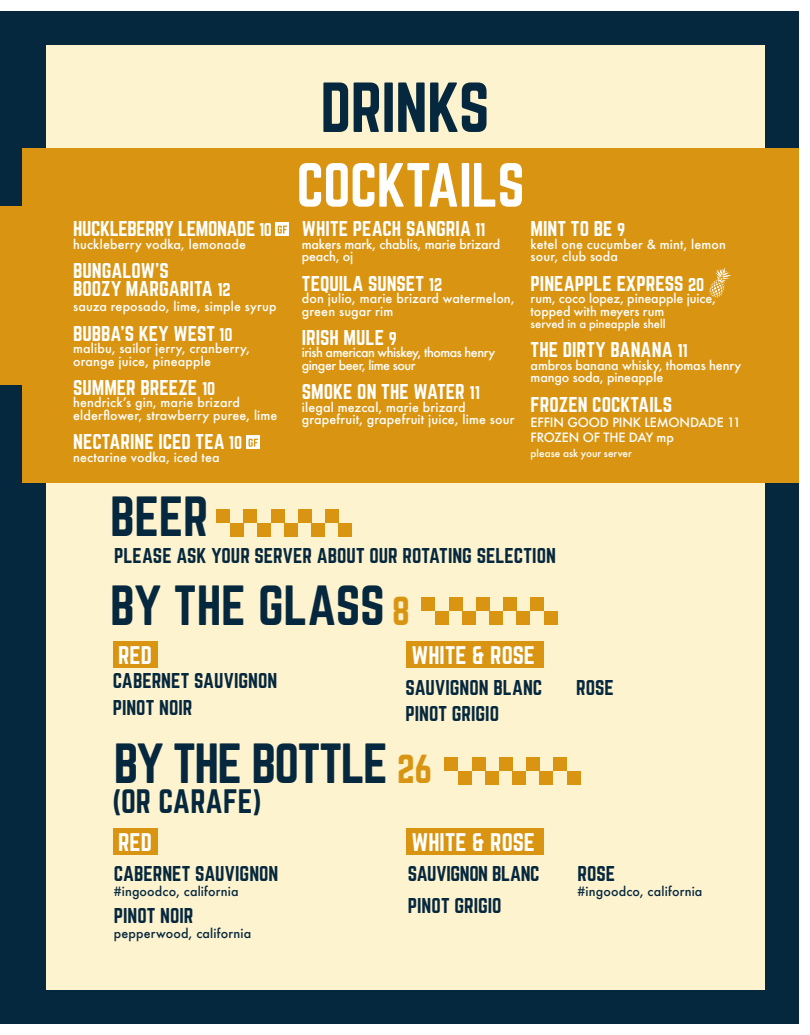
<style>
.page{position:relative;width:810px;height:1035px;background:#fff}
.page>*{position:absolute;margin:0;border:0;box-sizing:border-box;transform-origin:0 0}
.t1{font:61.88px "Norwester";letter-spacing:-.015em;color:#06283e}
.t2{font:54.5px "Norwester";letter-spacing:-.01em;color:#fff}
.t3{font:49.5px "Norwester";letter-spacing:-.01em;color:#06283e}
.t4{font:49.5px "Norwester";letter-spacing:-.035em;color:#06283e}
.t5{font:35.38px "Norwester";color:#d99512}
.t6{font:29.62px "Norwester";color:#06283e}
.t7{font:22.38px "Norwester";color:#fff}
.t8{font:18.75px "Norwester";color:#fff}
.t9{font:18.75px "Norwester";color:#06283e}
.t10{font:18.75px "Norwester";letter-spacing:-.02em;color:#fff}
.t11{font:18.75px "Norwester";letter-spacing:-.02em;color:#06283e}
.t12{font:500 12.5px/12.5px "Futura";letter-spacing:.01em;color:#fff}
.t13{font:500 12.5px/12.5px "Futura";letter-spacing:-.01em;color:#fff}
.t14{font:500 12.5px "Futura";letter-spacing:.015em;color:#06283e}
.t15{font:500 12.5px/12.5px "Futura";letter-spacing:-.035em;color:#fff}
.t16{font:500 12.5px "Futura";letter-spacing:-.02em;color:#fff}
.t17{font:500 11.25px "Futura";color:#fff}
.t18{font:500 10px "Futura";color:#fff}
.s1{font-size:16.25px}
</style>
<div class="page">
<div style="left:0;top:11px;width:22px;height:1013px;background:#06283e"></div>
<div style="left:22px;top:11px;width:777px;height:1013px;background:#06283e"></div>
<div style="left:46px;top:45px;width:719px;height:945px;background:#fef3cf"></div>
<div style="left:216px;top:509px;width:14px;height:14px;background:#d99512"></div>
<div style="left:230px;top:523px;width:14px;height:13px;background:#d99512"></div>
<div style="left:325px;top:509px;width:14px;height:14px;background:#d99512"></div>
<div style="left:339px;top:523px;width:13px;height:13px;background:#d99512"></div>
<div style="left:271px;top:509px;width:13px;height:14px;background:#d99512"></div>
<div style="left:284px;top:523px;width:14px;height:13px;background:#d99512"></div>
<div style="left:244px;top:509px;width:13px;height:14px;background:#d99512"></div>
<div style="left:257px;top:523px;width:14px;height:13px;background:#d99512"></div>
<div style="left:298px;top:509px;width:14px;height:14px;background:#d99512"></div>
<div style="left:311px;top:523px;width:14px;height:13px;background:#d99512"></div>
<div style="left:422px;top:598px;width:13px;height:13px;background:#d99512"></div>
<div style="left:435px;top:611px;width:14px;height:14px;background:#d99512"></div>
<div style="left:530px;top:598px;width:14px;height:13px;background:#d99512"></div>
<div style="left:544px;top:611px;width:13px;height:14px;background:#d99512"></div>
<div style="left:476px;top:598px;width:14px;height:13px;background:#d99512"></div>
<div style="left:490px;top:611px;width:13px;height:14px;background:#d99512"></div>
<div style="left:449px;top:598px;width:13px;height:13px;background:#d99512"></div>
<div style="left:462px;top:611px;width:14px;height:14px;background:#d99512"></div>
<div style="left:503px;top:598px;width:14px;height:13px;background:#d99512"></div>
<div style="left:517px;top:611px;width:13px;height:14px;background:#d99512"></div>
<div style="left:445px;top:757px;width:13px;height:14px;background:#d99512"></div>
<div style="left:458px;top:771px;width:14px;height:14px;background:#d99512"></div>
<div style="left:553px;top:757px;width:14px;height:14px;background:#d99512"></div>
<div style="left:567px;top:771px;width:13px;height:14px;background:#d99512"></div>
<div style="left:499px;top:757px;width:14px;height:14px;background:#d99512"></div>
<div style="left:513px;top:771px;width:13px;height:14px;background:#d99512"></div>
<div style="left:472px;top:757px;width:13px;height:14px;background:#d99512"></div>
<div style="left:485px;top:771px;width:14px;height:14px;background:#d99512"></div>
<div style="left:526px;top:757px;width:14px;height:14px;background:#d99512"></div>
<div style="left:540px;top:771px;width:13px;height:14px;background:#d99512"></div>
<div style="left:113px;top:642px;width:45px;height:26px;background:#d99512"></div>
<div style="left:113px;top:829px;width:45px;height:26px;background:#d99512"></div>
<div style="left:406px;top:642px;width:138px;height:26px;background:#d99512"></div>
<div style="left:406px;top:829px;width:138px;height:26px;background:#d99512"></div>
<div style="left:22px;top:149px;width:777px;height:334px;background:#d99512"></div>
<svg style="left:276px;top:222px;width:13px;height:14px"></svg>
<svg style="left:278px;top:226px;width:9px;height:8px"></svg>
<svg style="left:246px;top:436px;width:14px;height:13px"></svg>
<svg style="left:249px;top:439px;width:9px;height:8px"></svg>
<svg style="left:709px;top:268px;width:22px;height:30px"></svg>
<div style="left:0;top:206px;width:22px;height:178px;background:#d99512"></div>
<p class="t1" style="left:320px;top:78px;width:171px">DRINKS</p>
<p class="t10" style="left:73px;top:220px;width:200px">HUCKLEBERRY LEMONADE <span class="s1">10</span></p>
<p class="t12" style="left:73px;top:238px;width:174px">huckleberry vodka, lemonade</p>
<p class="t8" style="left:73px;top:262px;width:97px">BUNGALOW’S</p>
<p class="t8" style="left:73px;top:280px;width:159px">BOOZY MARGARITA <span class="s1">12</span></p>
<p class="t12" style="left:73px;top:300px;width:205px">sauza reposado, lime, simple syrup</p>
<p class="t8" style="left:73px;top:324px;width:161px">BUBBA’S KEY WEST <span class="s1">10</span></p>
<p class="t12" style="left:73px;top:342px;width:178px">malibu, sailor jerry, cranberry,</p>
<p class="t12" style="left:73px;top:355px;width:139px">orange juice, pineapple</p>
<p class="t8" style="left:73px;top:379px;width:144px">SUMMER BREEZE <span class="s1">10</span></p>
<p class="t12" style="left:73px;top:396px;width:206px">hendrick’s gin, marie brizard elderflower, strawberry puree, lime</p>
<p class="t8" style="left:73px;top:433px;width:171px">NECTARINE ICED TEA <span class="s1">10</span></p>
<p class="t12" style="left:73px;top:451px;width:148px">nectarine vodka, iced tea</p>
<p class="t3" style="left:110px;top:493px;width:100px">BEER</p>
<p class="t2" style="left:297px;top:159px;width:230px">COCKTAILS</p>
<p class="t8" style="left:302px;top:220px;width:185px">WHITE PEACH SANGRIA <span class="s1">11</span></p>
<p class="t13" style="left:302px;top:238px;width:200px">makers mark, chablis, marie brizard peach, oj</p>
<p class="t8" style="left:302px;top:274px;width:142px">TEQUILA SUNSET <span class="s1">12</span></p>
<p class="t12" style="left:302px;top:292px;width:214px">don julio, marie brizard watermelon, green sugar rim</p>
<p class="t8" style="left:302px;top:329px;width:97px">IRISH MULE <span class="s1">9</span></p>
<p class="t15" style="left:302px;top:346px;width:195px">irish american whiskey, thomas henry ginger beer, lime sour</p>
<p class="t8" style="left:302px;top:383px;width:180px">SMOKE ON THE WATER <span class="s1">11</span></p>
<p class="t12" style="left:302px;top:401px;width:214px">ilegal mezcal, marie brizard grapefruit, grapefruit juice, lime sour</p>
<p class="t8" style="left:531px;top:220px;width:96px">MINT TO BE <span class="s1">9</span></p>
<p class="t12" style="left:531px;top:238px;width:197px">ketel one cucumber &amp; mint, lemon sour, club soda</p>
<p class="t8" style="left:531px;top:274px;width:175px">PINEAPPLE EXPRESS <span class="s1">20</span></p>
<p class="t12" style="left:531px;top:292px;width:187px">rum, coco lopez, pineapple juice, topped with meyers rum</p>
<p class="t17" style="left:531px;top:316px;width:137px">served in a pineapple shell</p>
<p class="t8" style="left:531px;top:341px;width:159px">THE DIRTY BANANA <span class="s1">11</span></p>
<p class="t12" style="left:531px;top:359px;width:212px">ambros banana whisky, thomas henry mango soda, pineapple</p>
<p class="t8" style="left:531px;top:395px;width:143px">FROZEN COCKTAILS</p>
<p class="t13" style="left:531px;top:416px;width:212px">EFFIN GOOD PINK LEMONDADE 11</p>
<p class="t16" style="left:531px;top:429px;width:145px">FROZEN OF THE DAY mp</p>
<p class="t18" style="left:531px;top:446px;width:103px">please ask your server</p>
<p class="t9" style="left:114px;top:547px;width:443px">PLEASE ASK YOUR SERVER ABOUT OUR ROTATING SELECTION</p>
<p class="t3" style="left:110px;top:581px;width:276px">BY THE GLASS</p>
<p class="t7" style="left:118px;top:645px;width:35px">RED</p>
<p class="t9" style="left:113px;top:672px;width:166px">CABERNET SAUVIGNON</p>
<p class="t9" style="left:113px;top:699px;width:81px">PINOT NOIR</p>
<p class="t5" style="left:392px;top:594px;width:19px">8</p>
<p class="t7" style="left:412px;top:645px;width:125px">WHITE &amp; ROSE</p>
<p class="t9" style="left:405px;top:679px;width:138px">SAUVIGNON BLANC</p>
<p class="t9" style="left:405px;top:704px;width:95px">PINOT GRIGIO</p>
<p class="t4" style="left:114px;top:739px;width:275px">BY THE BOTTLE</p>
<p class="t6" style="left:112px;top:787px;width:151px">(OR CARAFE)</p>
<p class="t7" style="left:118px;top:831px;width:35px">RED</p>
<p class="t9" style="left:114px;top:864px;width:166px">CABERNET SAUVIGNON</p>
<p class="t14" style="left:114px;top:882px;width:126px">#ingoodco, california</p>
<p class="t9" style="left:114px;top:907px;width:81px">PINOT NOIR</p>
<p class="t14" style="left:114px;top:925px;width:139px">pepperwood, california</p>
<p class="t5" style="left:397px;top:752px;width:37px">26</p>
<p class="t7" style="left:412px;top:832px;width:125px">WHITE &amp; ROSE</p>
<p class="t11" style="left:408px;top:864px;width:133px">SAUVIGNON BLANC</p>
<p class="t9" style="left:408px;top:896px;width:95px">PINOT GRIGIO</p>
<p class="t9" style="left:576px;top:679px;width:39px">ROSE</p>
<p class="t9" style="left:578px;top:864px;width:39px">ROSE</p>
<p class="t14" style="left:578px;top:882px;width:126px">#ingoodco, california</p>
</div>
